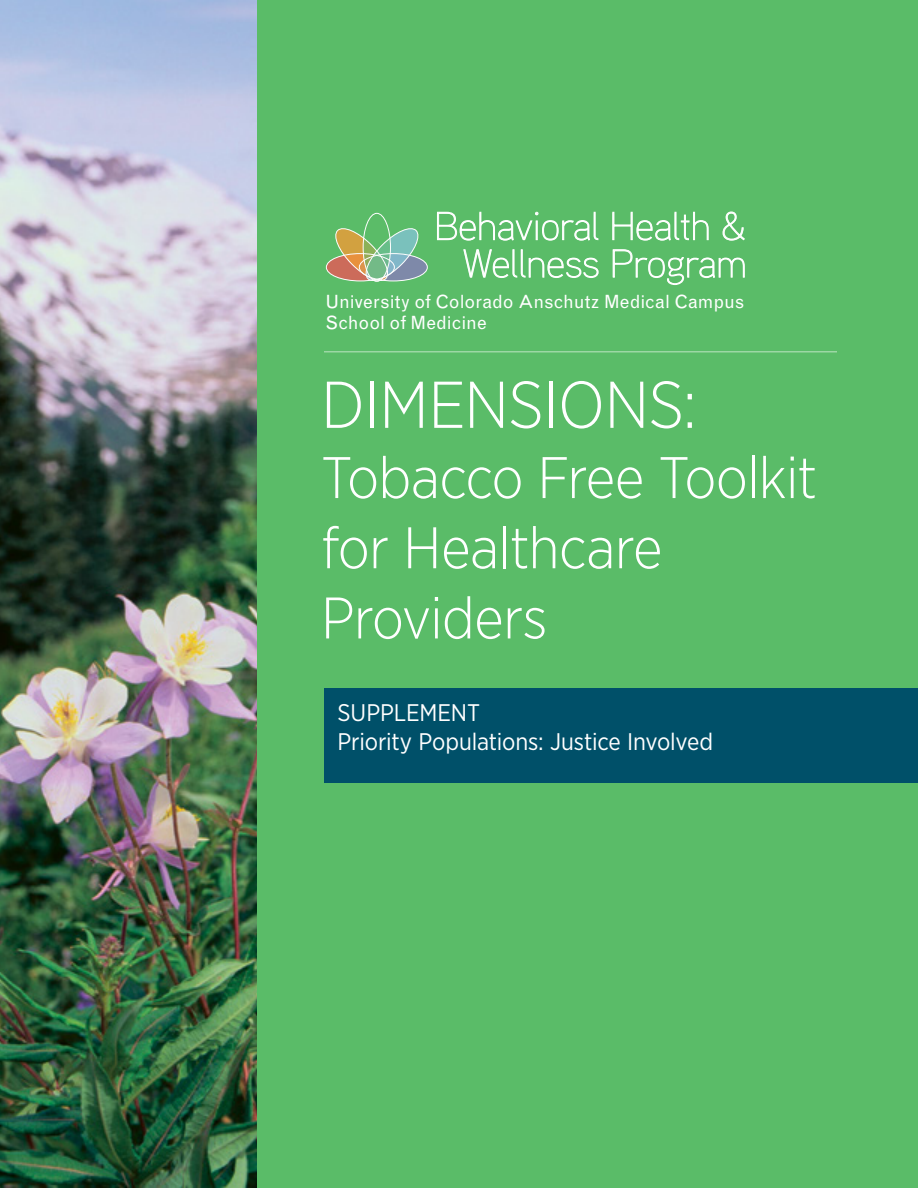
<style>
.page{position:relative;width:918px;height:1188px;background:#fff}
.page>*{position:absolute;margin:0;border:0;box-sizing:border-box;transform-origin:0 0}
.t1{font:300 66px "Gotham Narrow";letter-spacing:-.015em;color:#fff}
.t2{font:300 58.5px/70.2px "Gotham Narrow";letter-spacing:-.015em;color:#fff}
.t3{font:24px/28.8px "Gotham Narrow";letter-spacing:-.005em;color:#fff}
.t4{font:18.3px/21.9px "Grotesque MT Std";letter-spacing:-.005em;color:#fff}
</style>
<div class="page">
<div style="left:200px;top:0;width:718px;height:1188px;background:#5abc68"></div>
<svg style="left:437px;top:212px;width:161px;height:29px"></svg>
<svg style="left:612px;top:212px;width:97px;height:29px"></svg>
<svg style="left:723px;top:212px;width:22px;height:29px"></svg>
<svg style="left:463px;top:249px;width:136px;height:29px"></svg>
<svg style="left:613px;top:249px;width:132px;height:36px"></svg>
<svg style="left:326px;top:254px;width:68px;height:27px"></svg>
<svg style="left:359px;top:254px;width:68px;height:27px"></svg>
<svg style="left:332px;top:225px;width:90px;height:57px"></svg>
<div style="left:363px;top:213px;width:28px;height:69px;border:1px solid #fdfdfd;border-radius:50%"></div>
<div style="left:359px;top:253px;width:68px;height:28px;border:1px solid #fdfdfd;border-radius:50%"></div>
<div style="left:326px;top:253px;width:69px;height:28px;border:1px solid #fdfdfd;border-radius:50%"></div>
<hr style="left:324px;top:351px;width:513px;height:1px;background:#9cd7a4">
<img style="left:0;top:0;width:256px;height:1188px">
<div style="left:324px;top:688px;width:594px;height:95px;background:#005069"></div>
<p class="t4" style="left:326px;top:290px;width:420px">University of Colorado Anschutz Medical Campus<br>School of Medicine</p>
<h1 class="t1" style="left:321px;top:364px;width:377px">DIMENSIONS:</h1>
<h2 class="t2" style="left:321px;top:441px;width:498px">Tobacco Free Toolkit for Healthcare<br>Providers</h2>
<h3 class="t3" style="left:338px;top:698px;width:377px">SUPPLEMENT<br>Priority Populations: Justice Involved</h3>
</div>
